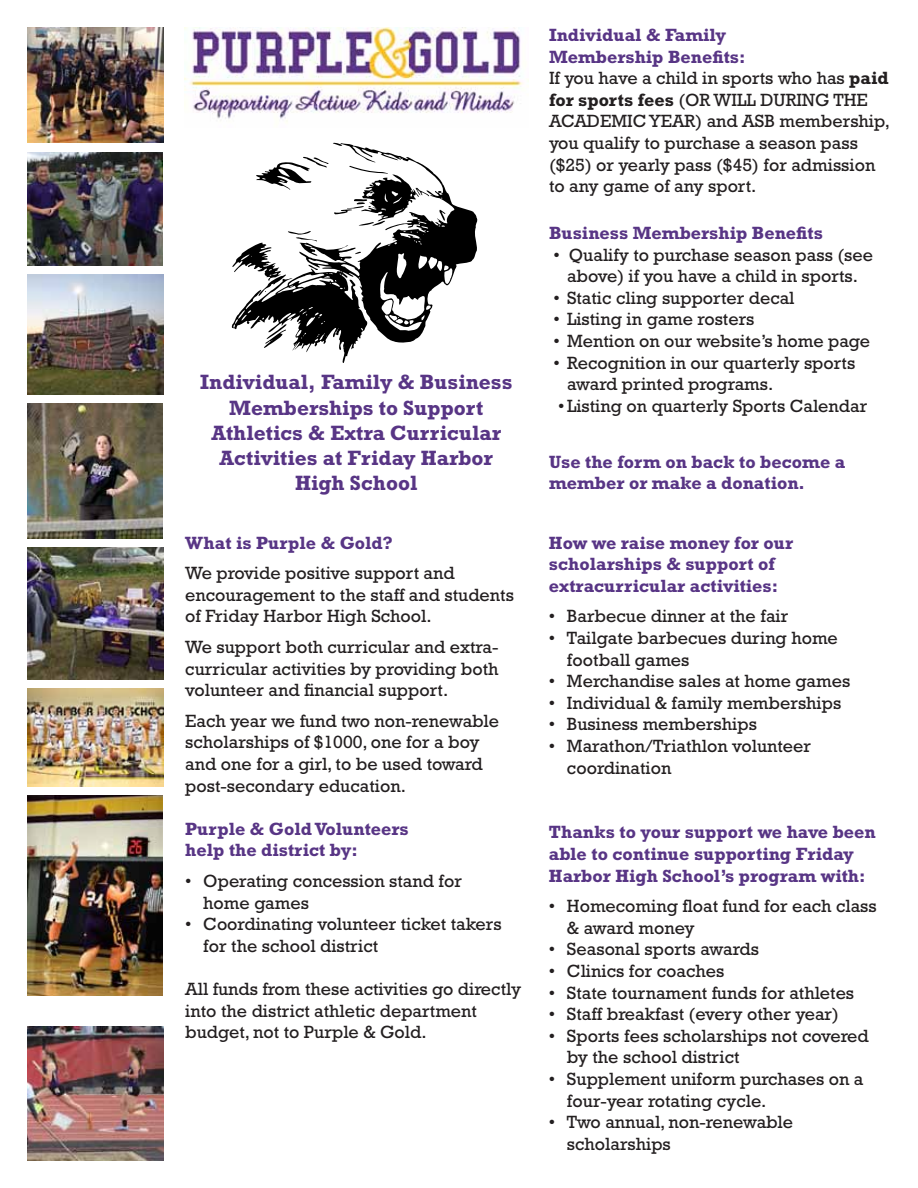
<style>
.page{position:relative;width:918px;height:1188px;background:#fff}
.page>*{position:absolute;margin:0;border:0;box-sizing:border-box;transform-origin:0 0}
.t1{font:700 21px/25.2px "Rockwell";color:#583585;text-align:center}
.t2{font:18px/21.6px "Rockwell";color:#231f20}
.t3{font:700 18px/21.6px "Rockwell";color:#583585}
.s1{font-weight:700;color:#583585}
.s2{font-weight:700}
</style>
<div class="page">
<img style="left:184px;top:27px;width:339px;height:95px">
<svg style="left:292px;top:144px;width:185px;height:218px"></svg>
<svg style="left:232px;top:157px;width:222px;height:191px"></svg>
<svg style="left:333px;top:143px;width:15px;height:3px"></svg>
<img style="left:27px;top:1026px;width:137px;height:135px">
<img style="left:27px;top:403px;width:136px;height:136px">
<img style="left:27px;top:27px;width:137px;height:116px">
<img style="left:27px;top:152px;width:136px;height:114px">
<img style="left:27px;top:547px;width:137px;height:133px">
<img style="left:27px;top:275px;width:137px;height:119px">
<img style="left:27px;top:688px;width:137px;height:99px">
<img style="left:27px;top:796px;width:135px;height:199px">
<p class="t1" style="left:200px;top:370px;width:314px">Individual, Family &amp; Business<br>Memberships to Support<br>Athletics &amp; Extra Curricular<br>Activities at Friday Harbor<br>High School</p>
<p class="t3" style="left:185px;top:531px;width:209px">What is Purple &amp; Gold?</p>
<p class="t2" style="left:185px;top:562px;width:330px">We provide positive support and encouragement to the staff and students of Friday Harbor High School.</p>
<p class="t2" style="left:185px;top:636px;width:315px;text-align:justify">We support both curricular and extra&shy;curricular activities by providing both volunteer and financial support.</p>
<p class="t2" style="left:185px;top:710px;width:315px">Each year we fund two non-renewable scholarships of $1000, one for a boy and one for a girl, to be used toward post-secondary education.</p>
<p class="t3" style="left:185px;top:818px;width:225px">Purple &amp; Gold Volunteers help the district by:</p>
<p class="t2" style="left:203px;top:870px;width:260px;text-indent:-18px">• Operating concession stand for home games</p>
<p class="t2" style="left:203px;top:913px;width:300px;text-indent:-18px">• Coordinating volunteer ticket takers for the school district</p>
<p class="t2" style="left:185px;top:978px;width:337px">All funds from these activities go directly into the district athletic department budget, not to Purple &amp; Gold.</p>
<p class="t2" style="left:549px;top:24px;width:342px"><span class="s1">Individual &amp; Family<br>Membership Benefits:<br></span>If you have a child in sports who has <span class="s2">paid for sports fees</span> (OR WILL DURING THE<br>ACADEMIC YEAR) and ASB membership, you qualify to purchase a season pass ($25) or yearly pass ($45) for admission to any game of any sport.</p>
<p class="t3" style="left:549px;top:222px;width:275px">Business Membership Benefits</p>
<p class="t2" style="left:554px;top:244px;width:321px;text-align:center">• Qualify to purchase season pass (see above) if you have a child in sports.</p>
<p class="t2" style="left:554px;top:287px;width:243px">• Static cling supporter decal</p>
<p class="t2" style="left:554px;top:308px;width:202px">• Listing in game rosters</p>
<p class="t2" style="left:554px;top:330px;width:318px">• Mention on our website’s home page</p>
<p class="t2" style="left:567px;top:352px;width:290px;text-indent:-14px">• Recognition in our quarterly sports award printed programs.</p>
<p class="t2" style="left:558px;top:395px;width:311px">• Listing on quarterly Sports Calendar</p>
<p class="t3" style="left:549px;top:450px;width:298px">Use the form on back to become a member or make a donation.</p>
<p class="t3" style="left:549px;top:531px;width:246px">How we raise money for our scholarships &amp; support of extracurricular activities:</p>
<p class="t2" style="left:549px;top:605px;width:241px">• Barbecue dinner at the fair</p>
<p class="t2" style="left:567px;top:627px;width:272px;text-indent:-18px">• Tailgate barbecues during home football games</p>
<p class="t2" style="left:549px;top:670px;width:303px">• Merchandise sales at home games</p>
<p class="t2" style="left:549px;top:692px;width:294px">• Individual &amp; family memberships</p>
<p class="t2" style="left:549px;top:713px;width:209px">• Business memberships</p>
<p class="t2" style="left:567px;top:735px;width:246px;text-indent:-18px">• Marathon/Triathlon volunteer coordination</p>
<p class="t3" style="left:549px;top:821px;width:328px">Thanks to your support we have been able to continue supporting Friday<br>Harbor High School’s program with:</p>
<p class="t2" style="left:567px;top:895px;width:311px;text-indent:-18px">• Homecoming float fund for each class &amp; award money</p>
<p class="t2" style="left:549px;top:938px;width:212px">• Seasonal sports awards</p>
<p class="t2" style="left:549px;top:960px;width:177px">• Clinics for coaches</p>
<p class="t2" style="left:549px;top:982px;width:307px">• State tournament funds for athletes</p>
<p class="t2" style="left:549px;top:1003px;width:291px">• Staff breakfast (every other year)</p>
<p class="t2" style="left:567px;top:1025px;width:303px;text-indent:-18px">• Sports fees scholarships not covered by the school district</p>
<p class="t2" style="left:567px;top:1068px;width:298px;text-indent:-18px">• Supplement uniform purchases on a four-year rotating cycle.</p>
<p class="t2" style="left:567px;top:1111px;width:228px;text-indent:-18px">• Two annual, non-renewable scholarships</p>
</div>
